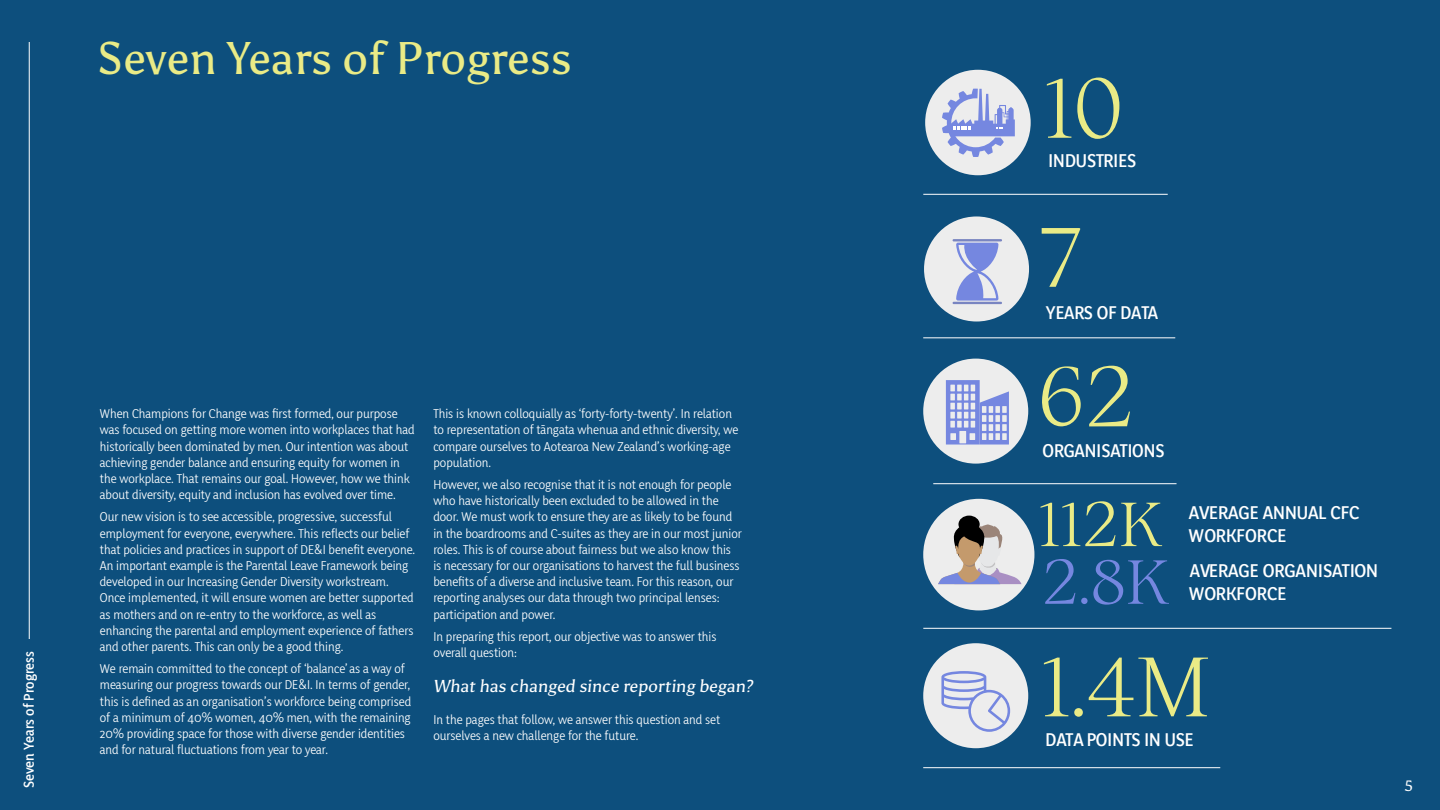
<style>
.page{position:relative;width:1440px;height:810px;background:#0d4f7d}
.page>*{position:absolute;margin:0;border:0;box-sizing:border-box;transform-origin:0 0}
.t1{font:300 84.3px "Ortica";color:#eaeb86}
.t2{font:300 83.93px "Ortica";color:#eaeb86}
.t3{font:300 61.95px "Ortica";color:#7587e0}
.t4{font:300 61.95px "Ortica";color:#eaeb86}
.t5{font:45.75px "Asul";color:#eaeb86}
.t6{font:600 19.5px/23.4px "Yaldevi Colombo";color:#fff}
.t7{font:600 19.42px "Yaldevi Colombo";color:#fff}
.t8{font:17.25px "Asul";color:#fff}
.t9{font:600 15px "Yaldevi Colombo";color:#fff}
.t10{font:15px "Asul";color:#fff}
.t11{font:13.5px/16.2px "Yaldevi Colombo";color:#fff}
</style>
<div class="page">
<hr style="left:29px;top:42px;width:1px;height:597px;background:#fff">
<hr style="left:923px;top:767px;width:297px;height:1px;background:#fff">
<hr style="left:923px;top:628px;width:468px;height:1px;background:#fff">
<div style="left:923px;top:643px;width:105px;height:105px;background:#ededed;border-radius:50%"></div>
<svg style="left:941px;top:671px;width:69px;height:61px"></svg>
<hr style="left:933px;top:483px;width:244px;height:1px;background:#fff">
<div style="left:923px;top:359px;width:105px;height:105px;background:#ededed;border-radius:50%"></div>
<svg style="left:946px;top:380px;width:63px;height:65px"></svg>
<hr style="left:923px;top:338px;width:252px;height:1px;background:#fff">
<div style="left:924px;top:216px;width:105px;height:106px;background:#ededed;border-radius:50%"></div>
<svg style="left:956px;top:243px;width:43px;height:58px"></svg>
<hr style="left:953px;top:239px;width:49px;height:2px;background:#7985c1">
<hr style="left:953px;top:302px;width:49px;height:2px;background:#7985c1">
<div style="left:923px;top:499px;width:111px;height:111px;background:#ededed;border-radius:50%"></div>
<svg style="left:938px;top:524px;width:83px;height:60px"></svg>
<div style="left:958px;top:516px;width:22px;height:17px;background:#000;border-radius:50%"></div>
<hr style="left:923px;top:194px;width:245px;height:1px;background:#fff">
<div style="left:925px;top:70px;width:106px;height:105px;background:#ededed;border-radius:50%"></div>
<svg style="left:942px;top:89px;width:73px;height:68px"></svg>
<h3 class="t5" style="left:98px;top:31px;width:476px">Seven Years of Progress</h3>
<p class="t9" style="left:20px;top:788px;width:138px;rotate:-90deg">Seven Years of Progress</p>
<p class="t11" style="left:100px;top:406px;width:316px">When Champions for Change was first formed, our purpose was focused on getting more women into workplaces that had historically been dominated by men. Our intention was about achieving gender balance and ensuring equity for women in the workplace. That remains our goal. However, how we think about diversity, equity and inclusion has evolved over time.</p>
<p class="t11" style="left:100px;top:509px;width:317px">Our new vision is to see accessible, progressive, successful employment for everyone, everywhere. This reflects our belief that policies and practices in support of DE&amp;I benefit everyone.<br>An important example is the Parental Leave Framework being developed in our Increasing Gender Diversity workstream.<br>Once implemented, it will ensure women are better supported as mothers and on re-entry to the workforce, as well as enhancing the parental and employment experience of fathers and other parents. This can only be a good thing.</p>
<p class="t11" style="left:100px;top:661px;width:313px">We remain committed to the concept of ‘balance’ as a way of measuring our progress towards our DE&amp;I. In terms of gender, this is defined as an organisation’s workforce being comprised of a minimum of 40% women, 40% men, with the remaining 20% providing space for those with diverse gender identities and for natural fluctuations from year to year.</p>
<p class="t11" style="left:433px;top:406px;width:307px">This is known colloquially as ‘forty-forty-twenty’. In relation to representation of tāngata whenua and ethnic diversity, we compare ourselves to Aotearoa New Zealand’s working-age population.</p>
<p class="t11" style="left:433px;top:477px;width:310px">However, we also recognise that it is not enough for people who have historically been excluded to be allowed in the door. We must work to ensure they are as likely to be found in the boardrooms and C-suites as they are in our most junior roles. This is of course about fairness but we also know this is necessary for our organisations to harvest the full business benefits of a diverse and inclusive team. For this reason, our reporting analyses our data through two principal lenses: participation and power.</p>
<p class="t11" style="left:433px;top:629px;width:285px">In preparing this report, our objective was to answer this overall question:</p>
<p class="t8" style="left:433px;top:675px;width:324px">What has changed since reporting began?</p>
<p class="t11" style="left:433px;top:711px;width:288px">In the pages that follow, we answer this question and set ourselves a new challenge for the future.</p>
<h1 class="t1" style="left:1044px;top:58px;width:80px">10</h1>
<h3 class="t6" style="left:1048px;top:149px;width:89px">INDUSTRIES</h3>
<h2 class="t2" style="left:1043px;top:207px;width:38px">7</h2>
<h3 class="t7" style="left:1046px;top:301px;width:114px">YEARS OF DATA</h3>
<h2 class="t2" style="left:1037px;top:347px;width:99px">62</h2>
<h3 class="t7" style="left:1042px;top:439px;width:123px">ORGANISATIONS</h3>
<h3 class="t4" style="left:1039px;top:488px;width:124px">112K</h3>
<h3 class="t3" style="left:1042px;top:545px;width:128px">2.8K</h3>
<h3 class="t6" style="left:1189px;top:501px;width:172px">AVERAGE ANNUAL CFC<br>WORKFORCE</h3>
<h3 class="t6" style="left:1190px;top:559px;width:190px">AVERAGE ORGANISATION</h3>
<h3 class="t6" style="left:1189px;top:582px;width:99px">WORKFORCE</h3>
<h2 class="t2" style="left:1041px;top:637px;width:171px">1.4M</h2>
<h3 class="t7" style="left:1045px;top:728px;width:150px">DATA POINTS IN USE</h3>
<p class="t10" style="left:1405px;top:777px;width:10px">5</p>
</div>
